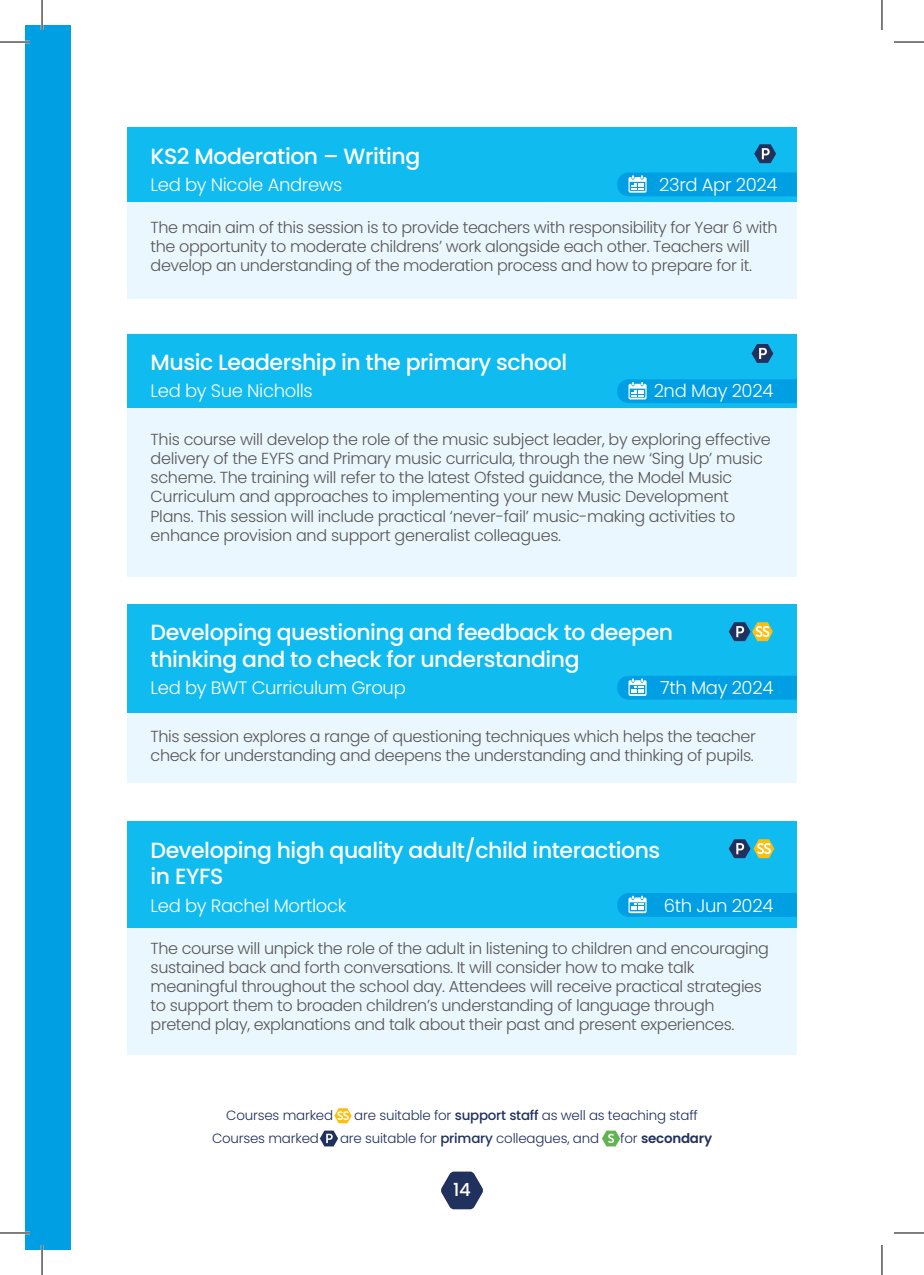
<style>
.page{position:relative;width:924px;height:1275px;background:#fff}
.page>*{position:absolute;margin:0;border:0;box-sizing:border-box;transform-origin:0 0}
.t1{font:500 22px/26.4px "Poppins";letter-spacing:-.02em;color:#fff}
.t2{font:300 18px "Poppins";letter-spacing:-.02em;color:#fff}
.t3{font:500 18px "Poppins";color:#fff}
.t4{font:300 16px/19.2px "Poppins";letter-spacing:-.025em;color:#575756}
.t5{font:300 13.4px "Poppins";letter-spacing:-.015em;color:#21315d}
.s1{font-weight:500}
.s2{font-weight:600}
</style>
<div class="page">
<svg style="left:441px;top:1171px;width:42px;height:38px"></svg>
<div style="left:127px;top:604px;width:669px;height:178px;background:#ebf7fe"></div>
<div style="left:127px;top:604px;width:669px;height:108px;background:#10bbef"></div>
<svg style="left:617px;top:676px;width:179px;height:23px;background:#0ca4e4"></svg>
<div style="left:127px;top:127px;width:669px;height:171px;background:#ebf7fe"></div>
<div style="left:127px;top:127px;width:669px;height:75px;background:#10bbef"></div>
<svg style="left:617px;top:172px;width:179px;height:24px;background:#0ca4e4"></svg>
<svg style="left:754px;top:144px;width:21px;height:19px"></svg>
<svg style="left:728px;top:622px;width:44px;height:19px"></svg>
<div style="left:127px;top:821px;width:669px;height:233px;background:#ebf7fe"></div>
<div style="left:127px;top:821px;width:669px;height:106px;background:#10bbef"></div>
<svg style="left:617px;top:893px;width:179px;height:24px;background:#0ca4e4"></svg>
<svg style="left:728px;top:839px;width:46px;height:19px"></svg>
<div style="left:25px;top:25px;width:45px;height:1225px;background:#009fe3"></div>
<div style="left:127px;top:334px;width:669px;height:243px;background:#ebf7fe"></div>
<div style="left:127px;top:334px;width:669px;height:73px;background:#10bbef"></div>
<svg style="left:751px;top:344px;width:22px;height:19px"></svg>
<svg style="left:617px;top:379px;width:179px;height:24px;background:#0ca4e4"></svg>
<svg style="left:602px;top:1130px;width:18px;height:16px"></svg>
<svg style="left:334px;top:1108px;width:17px;height:15px"></svg>
<svg style="left:320px;top:1130px;width:18px;height:16px"></svg>
<hr style="left:0;top:41px;width:30px;height:2px;background:#fff">
<hr style="left:0;top:1231px;width:30px;height:3px;background:#fff">
<hr style="left:41px;top:0;width:2px;height:30px;background:#fff">
<hr style="left:41px;top:1245px;width:2px;height:30px;background:#fff">
<hr style="left:0;top:42px;width:30px;height:1px;background:#000">
<hr style="left:893px;top:42px;width:30px;height:1px;background:#000">
<hr style="left:0;top:1232px;width:30px;height:1px;background:#000">
<hr style="left:893px;top:1232px;width:30px;height:1px;background:#000">
<hr style="left:42px;top:0;width:1px;height:30px;background:#000">
<hr style="left:42px;top:1245px;width:1px;height:30px;background:#000">
<hr style="left:881px;top:0;width:1px;height:30px;background:#000">
<hr style="left:881px;top:1245px;width:1px;height:30px;background:#000">
<p class="t1" style="left:150px;top:143px;width:271px">KS2 Moderation – Writing</p>
<p class="t2" style="left:150px;top:174px;width:193px">Led by Nicole Andrews</p>
<p class="t2" style="left:659px;top:174px;width:120px">23rd Apr 2024</p>
<p class="t4" style="left:150px;top:218px;width:628px">The main aim of this session is to provide teachers with responsibility for Year 6 with the opportunity to moderate childrens’ work alongside each other. Teachers will develop an understanding of the moderation process and how to prepare for it.</p>
<p class="t1" style="left:150px;top:349px;width:418px">Music Leadership in the primary school</p>
<p class="t2" style="left:150px;top:380px;width:163px">Led by Sue Nicholls</p>
<p class="t2" style="left:653px;top:380px;width:121px">2nd May 2024</p>
<p class="t4" style="left:150px;top:430px;width:621px">This course will develop the role of the music subject leader, by exploring effective delivery of the EYFS and Primary music curricula, through the new ‘Sing Up’ music scheme. The training will refer to the latest Ofsted guidance, the Model Music Curriculum and approaches to implementing your new Music Development Plans. This session will include practical ‘never-fail’ music-making activities to enhance provision and support generalist colleagues.</p>
<p class="t1" style="left:150px;top:619px;width:523px">Developing questioning and feedback to deepen thinking and to check for understanding</p>
<p class="t2" style="left:150px;top:677px;width:257px">Led by BWT Curriculum Group</p>
<p class="t2" style="left:659px;top:677px;width:115px">7th May 2024</p>
<p class="t4" style="left:150px;top:726px;width:606px">This session explores a range of questioning techniques which helps the teacher check for understanding and deepens the understanding and thinking of pupils.</p>
<p class="t1" style="left:150px;top:837px;width:511px">Developing high quality adult/child interactions in EYFS</p>
<p class="t2" style="left:150px;top:895px;width:197px">Led by Rachel Mortlock</p>
<p class="t2" style="left:663px;top:895px;width:111px">6th Jun 2024</p>
<p class="t4" style="left:150px;top:938px;width:619px">The course will unpick the role of the adult in listening to children and encouraging sustained back and forth conversations. It will consider how to make talk meaningful throughout the school day. Attendees will receive practical strategies to support them to broaden children’s understanding of language through pretend play, explanations and talk about their past and present experiences.</p>
<p class="t5" style="left:226px;top:1107px;width:473px">Courses marked S are suitable for <span class="s1">support staff</span> as well as teaching staff</p>
<p class="t5" style="left:212px;top:1130px;width:501px">Courses marked S are suitable for <span class="s1">primary</span> colleagues, and S for <span class="s2">secondary</span></p>
<p class="t3" style="left:453px;top:1179px;width:19px">14</p>
</div>
